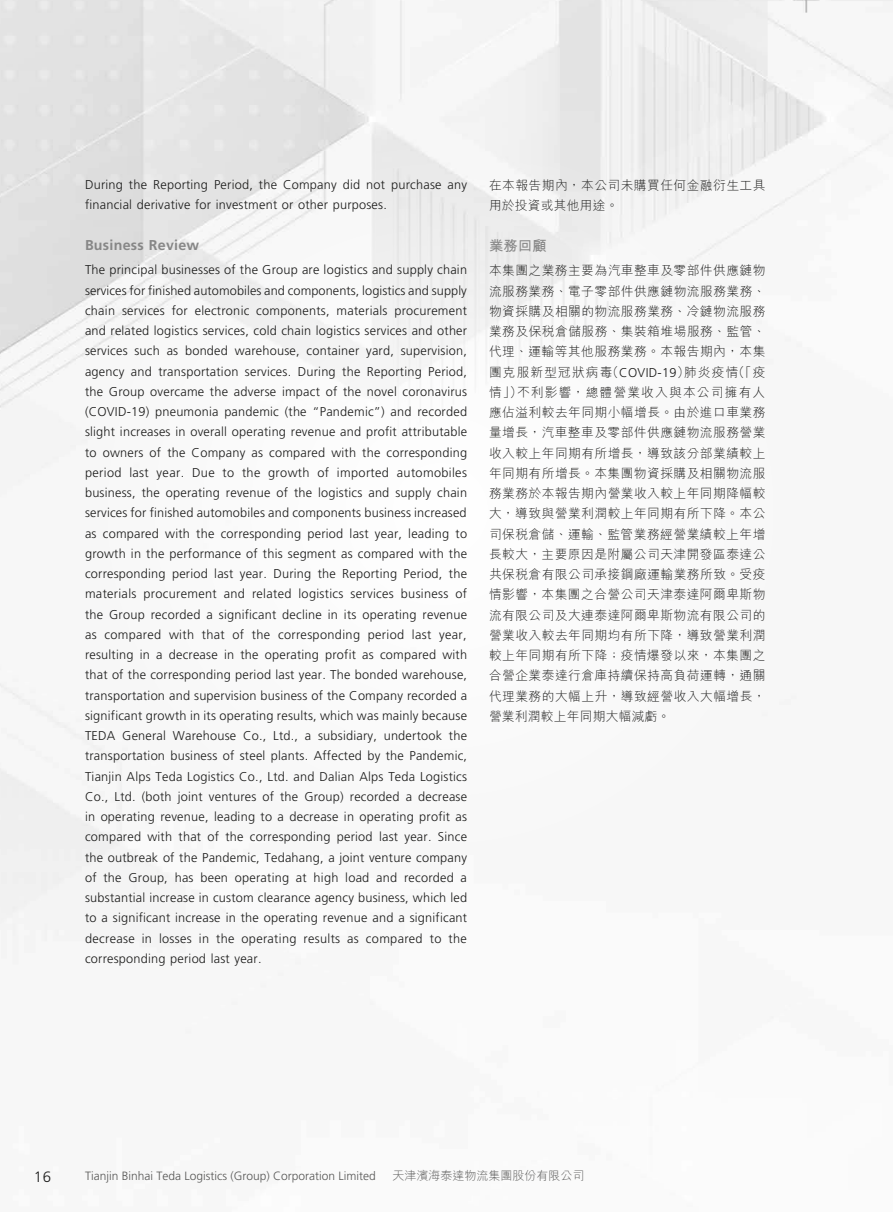
<style>
.page{position:relative;width:893px;height:1212px;background:#fff}
.page>*{position:absolute;margin:0;border:0;box-sizing:border-box;transform-origin:0 0}
.t1{font:300 15px "Frutiger LT Std";color:#1c1c1b}
.t2{font:700 14.25px "Frutiger LT Std";letter-spacing:.015em;color:#878787}
.t3{font:700 14.25px "M Hei HK";color:#878787}
.t4{font:300 12.75px/20.2px "Frutiger LT Std";letter-spacing:.015em;color:#1c1c1b}
.t5{font:300 12.75px/20.2px "M Hei HK";letter-spacing:.035em;color:#1c1c1b}
.t6{font:300 12px "Frutiger LT Std";color:#575756}
.t7{font:300 12px "M Hei HK";color:#575756}
.s1{font-family:"Frutiger LT Std"}
</style>
<div class="page">
<img style="left:0;top:0;width:893px;height:1033px">
<p class="t4" style="left:85px;top:175px;width:384px">During the Reporting Period, the Company did not purchase any financial derivative for investment or other purposes.</p>
<p class="t2" style="left:85px;top:237px;width:116px">Business Review</p>
<p class="t4" style="left:85px;top:260px;width:384px;text-align:justify">The principal businesses of the Group are logistics and supply chain services for finished automobiles and components, logistics and supply chain services for electronic components, materials procurement and related logistics services, cold chain logistics services and other services such as bonded warehouse, container yard, supervision, agency and transportation services. During the Reporting Period, the Group overcame the adverse impact of the novel coronavirus (COVID-19) pneumonia pandemic (the “Pandemic”) and recorded slight increases in overall operating revenue and profit attributable to owners of the Company as compared with the corresponding period last year. Due to the growth of imported automobiles business, the operating revenue of the logistics and supply chain services for finished automobiles and components business increased as compared with the corresponding period last year, leading to growth in the performance of this segment as compared with the corresponding period last year. During the Reporting Period, the materials procurement and related logistics services business of the Group recorded a significant decline in its operating revenue as compared with that of the corresponding period last year, resulting in a decrease in the operating profit as compared with that of the corresponding period last year. The bonded warehouse, transportation and supervision business of the Company recorded a significant growth in its operating results, which was mainly because TEDA General Warehouse Co., Ltd., a subsidiary, undertook the transportation business of steel plants. Affected by the Pandemic, Tianjin Alps Teda Logistics Co., Ltd. and Dalian Alps Teda Logistics Co., Ltd. (both joint ventures of the Group) recorded a decrease in operating revenue, leading to a decrease in operating profit as compared with that of the corresponding period last year. Since the outbreak of the Pandemic, Tedahang, a joint venture company of the Group, has been operating at high load and recorded a substantial increase in custom clearance agency business, which led to a significant increase in the operating revenue and a significant decrease in losses in the operating results as compared to the corresponding period last year.</p>
<p class="t5" style="left:489px;top:175px;width:278px">在本報告期內，本公司未購買任何金融衍生工具用於投資或其他用途。</p>
<p class="t3" style="left:489px;top:235px;width:59px">業務回顧</p>
<p class="t5" style="left:489px;top:260px;width:278px;text-align:justify">本集團之業務主要為汽車整車及零部件供應鏈物流服務業務、電子零部件供應鏈物流服務業務、物資採購及相關的物流服務業務、冷鏈物流服務業務及保稅倉儲服務、集裝箱堆場服務、監管、代理、運輸等其他服務業務。本報告期內，本集團克服新型冠狀病毒（<span class="s1">COVID-19</span>）肺炎疫情（「疫情」）不利影響，總體營業收入與本公司擁有人應佔溢利較去年同期小幅增長。由於進口車業務量增長，汽車整車及零部件供應鏈物流服務營業收入較上年同期有所增長，導致該分部業績較上年同期有所增長。本集團物資採購及相關物流服務業務於本報告期內營業收入較上年同期降幅較大，導致與營業利潤較上年同期有所下降。本公司保稅倉儲、運輸、監管業務經營業績較上年增長較大，主要原因是附屬公司天津開發區泰達公共保稅倉有限公司承接鋼廠運輸業務所致。受疫情影響，本集團之合營公司天津泰達阿爾卑斯物流有限公司及大連泰達阿爾卑斯物流有限公司的營業收入較去年同期均有所下降，導致營業利潤較上年同期有所下降；疫情爆發以來，本集團之合營企業泰達行倉庫持續保持高負荷運轉，通關代理業務的大幅上升，導致經營收入大幅增長，營業利潤較上年同期大幅減虧。</p>
<p class="t1" style="left:34px;top:1168px;width:19px">16</p>
<p class="t6" style="left:85px;top:1169px;width:292px">Tianjin Binhai Teda Logistics (Group) Corporation Limited</p>
<p class="t7" style="left:392px;top:1167px;width:193px">天津濱海泰達物流集團股份有限公司</p>
</div>
